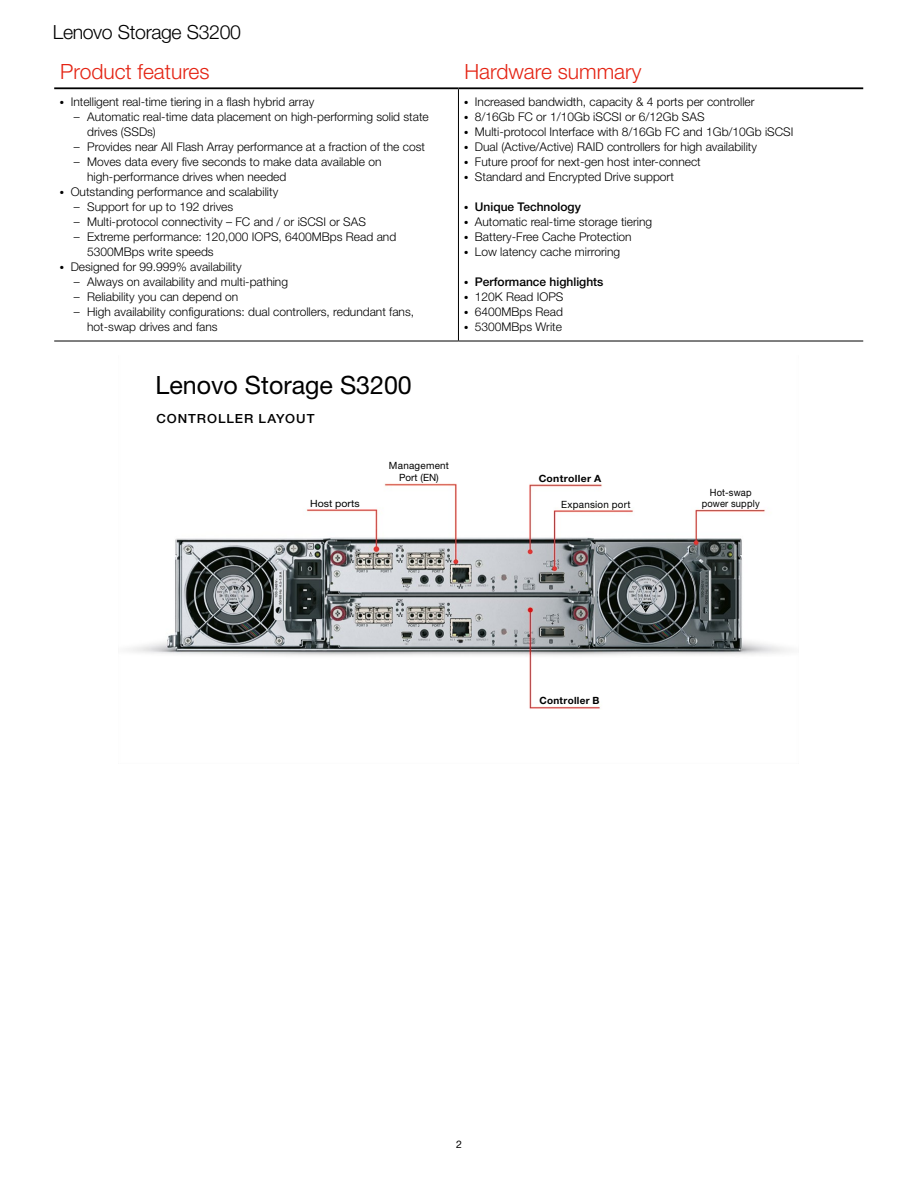
<style>
.page{position:relative;width:918px;height:1188px;background:#fff}
.page>*{position:absolute;margin:0;border:0;box-sizing:border-box;transform-origin:0 0}
.t1{font:25.2px "Helvetica Neue LT Std";color:#000}
.t2{font:300 21px "Helvetica Neue LT Std";color:#e42313}
.t3{font:300 19.5px "Helvetica Neue LT Std";letter-spacing:-.02em;color:#000}
.t4{font:500 12.6px "Helvetica Neue LT Std";letter-spacing:.07em;color:#000;scale:1.04 1}
.t5{font:300 12px/15px "Helvetica Neue LT Std";color:#000}
.t6{font:10.5px "Helvetica Neue LT Std";color:#000}
.t7{font:10.05px/11.6px "Helvetica Neue LT Std";letter-spacing:.02em;color:#000;text-align:center}
.t8{font:10.05px/10.5px "Helvetica Neue LT Std";letter-spacing:.02em;color:#000;text-align:center;scale:.93 1}
.t9{font:700 10.05px "Helvetica Neue LT Std";letter-spacing:.03em;color:#000;scale:1.04 1}
.t10{font:700 10.05px "Helvetica Neue LT Std";letter-spacing:.03em;color:#000}
.t11{font:10.05px "Helvetica Neue LT Std";color:#000;scale:1.05 1}
.t12{font:4.5px "Zapf Dingbats";color:#000}
.s1{font-family:"Helv Neuefor IBM";font-stretch:condensed}
.s2{font-weight:500}
</style>
<div class="page">
<img style="left:128px;top:483px;width:662px;height:226px">
<hr style="left:54px;top:87px;width:404px;height:2px;background:#000">
<hr style="left:54px;top:341px;width:404px;height:1px;background:#000">
<hr style="left:458px;top:87px;width:405px;height:2px;background:#000">
<hr style="left:458px;top:89px;width:1px;height:252px;background:#000">
<hr style="left:458px;top:341px;width:405px;height:1px;background:#000">
<h3 class="t3" style="left:53px;top:20px;width:190px">Lenovo Storage S3200</h3>
<p class="t2" style="left:60px;top:58px;width:151px">Product features</p>
<p class="t2" style="left:464px;top:58px;width:179px">Hardware summary</p>
<p class="t12" style="left:60px;top:100px;width:5px">●</p>
<p class="t5" style="left:71px;top:94px;width:245px">Intelligent real-time tiering in a flash hybrid array</p>
<p class="t5" style="left:87px;top:109px;width:343px;text-indent:-14px"><span class="s1">–</span> Automatic real-time data placement on high-performing solid state drives (SSDs)</p>
<p class="t5" style="left:74px;top:139px;width:353px"><span class="s1">–</span> Provides near All Flash Array performance at a fraction of the cost</p>
<p class="t5" style="left:74px;top:154px;width:309px"><span class="s1">–</span> Moves data every five seconds to make data available on</p>
<p class="t5" style="left:87px;top:169px;width:201px">high-performance drives when needed</p>
<p class="t5" style="left:71px;top:184px;width:209px">Outstanding performance and scalability</p>
<p class="t5" style="left:74px;top:199px;width:161px"><span class="s1">–</span> Support for up to 192 drives</p>
<p class="t5" style="left:74px;top:214px;width:294px"><span class="s1">–</span> Multi-protocol connectivity – FC and / or iSCSI or SAS</p>
<p class="t5" style="left:74px;top:229px;width:324px"><span class="s1">–</span> Extreme performance: 120,000 IOPS, 6400MBps Read and</p>
<p class="t5" style="left:87px;top:244px;width:128px">5300MBps write speeds</p>
<p class="t5" style="left:71px;top:259px;width:172px">Designed for 99.999% availability</p>
<p class="t5" style="left:74px;top:274px;width:216px"><span class="s1">–</span> Always on availability and multi-pathing</p>
<p class="t5" style="left:74px;top:289px;width:166px"><span class="s1">–</span> Reliability you can depend on</p>
<p class="t5" style="left:87px;top:304px;width:328px;text-indent:-14px"><span class="s1">–</span> High availability configurations: dual controllers, redundant fans, hot-swap drives and fans</p>
<p class="t5" style="left:475px;top:94px;width:320px">Increased bandwidth, capacity &amp; 4 ports per controller 8/16Gb FC or 1/10Gb iSCSI or 6/12Gb SAS<br>Multi-protocol Interface with 8/16Gb FC and 1Gb/10Gb iSCSI Dual (Active/Active) RAID controllers for high availability<br>Future proof for next-gen host inter-connect<br>Standard and Encrypted Drive support</p>
<p class="t5" style="left:475px;top:199px;width:179px"><span class="s2">Unique Technology<br></span>Automatic real-time storage tiering<br>Battery-Free Cache Protection<br>Low latency cache mirroring</p>
<p class="t5" style="left:475px;top:274px;width:130px"><span class="s2">Performance highlights<br></span>120K Read IOPS<br>6400MBps Read<br>5300MBps Write</p>
<p class="t12" style="left:464px;top:100px;width:5px">●</p>
<p class="t12" style="left:464px;top:115px;width:5px">●</p>
<p class="t12" style="left:464px;top:130px;width:5px">●</p>
<p class="t12" style="left:464px;top:145px;width:5px">●</p>
<p class="t12" style="left:464px;top:160px;width:5px">●</p>
<p class="t12" style="left:464px;top:175px;width:5px">●</p>
<p class="t12" style="left:464px;top:205px;width:5px">●</p>
<p class="t12" style="left:464px;top:220px;width:5px">●</p>
<p class="t12" style="left:464px;top:235px;width:5px">●</p>
<p class="t12" style="left:464px;top:250px;width:5px">●</p>
<p class="t12" style="left:464px;top:280px;width:5px">●</p>
<p class="t12" style="left:464px;top:295px;width:5px">●</p>
<p class="t12" style="left:464px;top:310px;width:5px">●</p>
<p class="t12" style="left:464px;top:325px;width:5px">●</p>
<p class="t12" style="left:60px;top:190px;width:5px">●</p>
<p class="t12" style="left:60px;top:265px;width:5px">●</p>
<h1 class="t1" style="left:155px;top:370px;width:258px">Lenovo Storage S3200</h1>
<p class="t4" style="left:156px;top:411px;width:154px">CONTROLLER LAYOUT</p>
<p class="t7" style="left:389px;top:459px;width:62px">Management<br>Port (EN)</p>
<p class="t11" style="left:310px;top:497px;width:49px">Host ports</p>
<p class="t7" style="left:561px;top:498px;width:71px">Expansion port</p>
<p class="t8" style="left:702px;top:487px;width:64px">Hot-swap power supply</p>
<p class="t9" style="left:539px;top:472px;width:62px">Controller A</p>
<p class="t10" style="left:539px;top:694px;width:62px">Controller B</p>
<p class="t6" style="left:456px;top:1138px;width:7px">2</p>
</div>
